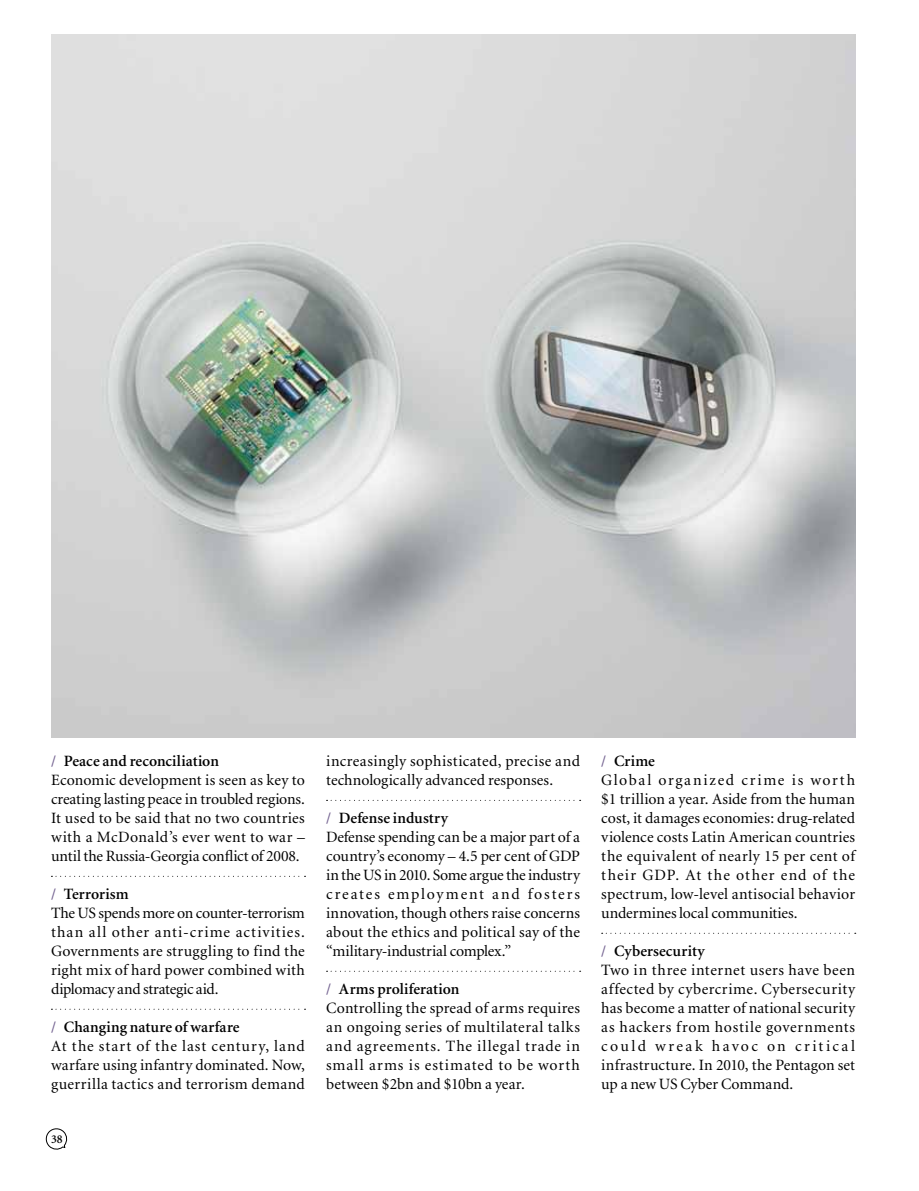
<style>
.page{position:relative;width:919px;height:1191px;background:#fff}
.page>*{position:absolute;margin:0;border:0;box-sizing:border-box;transform-origin:0 0}
.t1{font:15.75px/19px "Minion";letter-spacing:.015em;color:#000}
.t2{font:15.75px/19px "Minion";letter-spacing:.035em;color:#000}
.t3{font:600 12px "Minion";color:#000}
.s1{font-weight:600;color:#746391}
.s2{font-weight:600}
</style>
<div class="page">
<img style="left:51px;top:34px;width:804px;height:703px">
<svg style="left:51px;top:876px;width:254px;height:1px"></svg>
<svg style="left:51px;top:1008px;width:254px;height:1px"></svg>
<svg style="left:601px;top:933px;width:254px;height:1px"></svg>
<svg style="left:326px;top:800px;width:254px;height:1px"></svg>
<svg style="left:326px;top:971px;width:254px;height:1px"></svg>
<svg style="left:45px;top:1128px;width:23px;height:22px"></svg>
<p class="t1" style="left:51px;top:752px;width:255px"><span class="s1">/</span> <span class="s2">Peace and reconciliation<br></span>Economic development is seen as key to creating lasting peace in troubled regions.<br>It used to be said that no two countries with a McDonald’s ever went to war – until the Russia-Georgia conflict of 2008.</p>
<p class="t1" style="left:51px;top:885px;width:255px"><span class="s1">/</span> <span class="s2">Terrorism<br></span>The US spends more on counter-terrorism than all other anti-crime activities.<br>Governments are struggling to find the right mix of hard power combined with diplomacy and strategic aid.</p>
<p class="t1" style="left:51px;top:1018px;width:255px"><span class="s1">/</span> <span class="s2">Changing nature of warfare<br></span>At the start of the last century, land warfare using infantry dominated. Now, guerrilla tactics and terrorism demand</p>
<p class="t3" style="left:51px;top:1132px;width:13px">38</p>
<p class="t1" style="left:326px;top:752px;width:255px">increasingly sophisticated, precise and technologically advanced responses.</p>
<p class="t1" style="left:326px;top:809px;width:255px"><span class="s1">/</span> <span class="s2">Defense industry<br></span>Defense spending can be a major part of a country’s economy – 4.5 per cent of GDP in the US in 2010. Some argue the industry creates employment and fosters innovation, though others raise concerns about the ethics and political say of the “military-industrial complex.”</p>
<p class="t2" style="left:326px;top:980px;width:255px"><span class="s1">/</span> <span class="s2">Arms proliferation<br></span>Controlling the spread of arms requires an ongoing series of multilateral talks and agreements. The illegal trade in small arms is estimated to be worth between $2bn and $10bn a year.</p>
<p class="t1" style="left:601px;top:752px;width:255px"><span class="s1">/</span> <span class="s2">Crime<br></span>Global organized crime is worth $1 trillion a year. Aside from the human cost, it damages economies: drug-related violence costs Latin American countries the equivalent of nearly 15 per cent of their GDP. At the other end of the spectrum, low-level antisocial behavior undermines local communities.</p>
<p class="t1" style="left:601px;top:942px;width:255px"><span class="s1">/</span> <span class="s2">Cybersecurity<br></span>Two in three internet users have been affected by cybercrime. Cybersecurity has become a matter of national security as hackers from hostile governments could wreak havoc on critical infrastructure. In 2010, the Pentagon set up a new US Cyber Command.</p>
</div>
